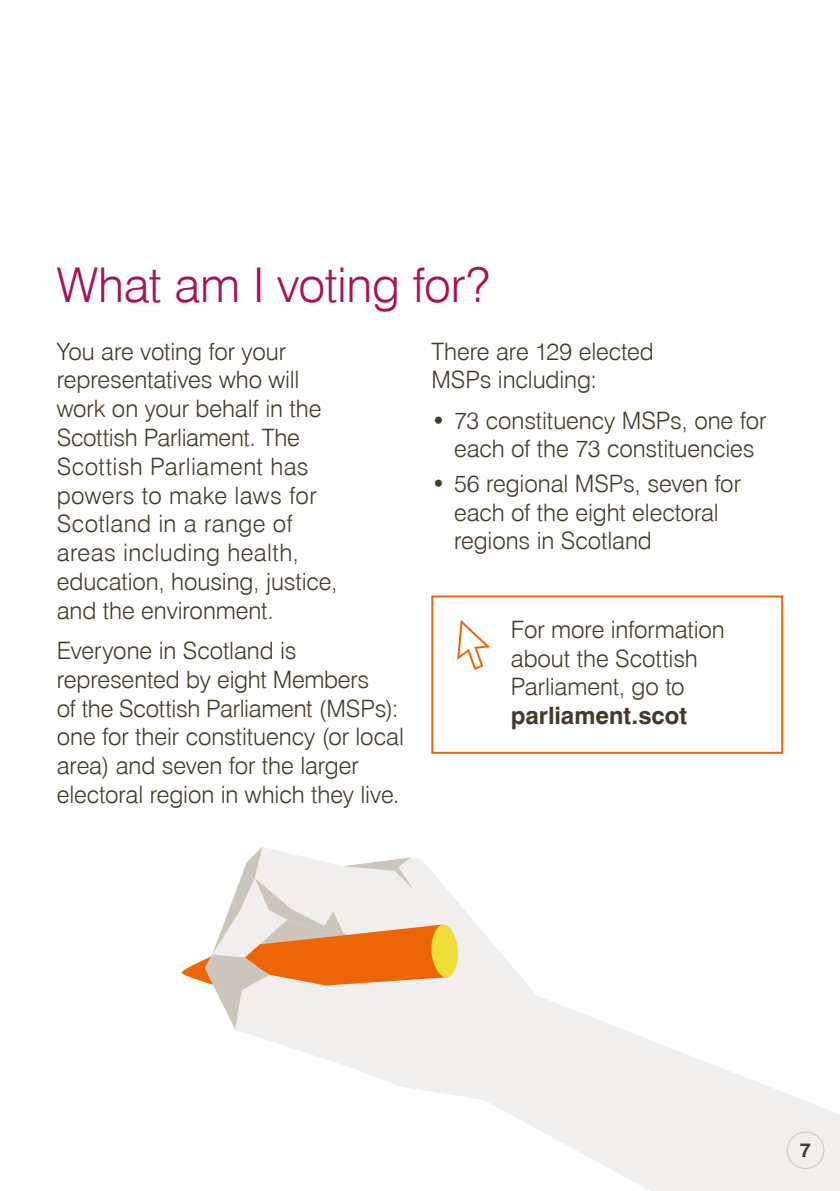
<style>
.page{position:relative;width:840px;height:1191px;background:#fff}
.page>*{position:absolute;margin:0;border:0;box-sizing:border-box;transform-origin:0 0}
.t1{font:300 48px "Swiss 721 BT";letter-spacing:-.01em;color:#a91254}
.t2{font:300 24px/28.8px "Swiss 721 BT";letter-spacing:-.005em;color:#443a28}
.t3{font:700 20px "Swiss 721 BT";color:#443a28}
.s1{font-weight:700}
</style>
<div class="page">
<div style="left:431px;top:595px;width:351px;height:159px;border:2px solid #ec6608"></div>
<svg style="left:457px;top:619px;width:33px;height:51px"></svg>
<svg style="left:235px;top:904px;width:604px;height:287px"></svg>
<svg style="left:181px;top:847px;width:278px;height:182px"></svg>
<div style="left:786px;top:1131px;width:37px;height:38px;border:1px solid #cbc5bc;border-radius:50%"></div>
<h2 class="t1" style="left:57px;top:256px;width:434px">What am I voting for?</h2>
<p class="t2" style="left:57px;top:336px;width:282px">You are voting for your representatives who will work on your behalf in the<br>Scottish Parliament. The<br>Scottish Parliament has powers to make laws for<br>Scotland in a range of areas including health, education, housing, justice, and the environment.</p>
<p class="t2" style="left:57px;top:636px;width:348px">Everyone in Scotland is represented by eight Members<br>of the Scottish Parliament (MSPs): one for their constituency (or local area) and seven for the larger electoral region in which they live.</p>
<p class="t2" style="left:431px;top:336px;width:224px">There are 129 elected<br>MSPs including:</p>
<p class="t2" style="left:431px;top:405px;width:336px;text-align:center">• 73 constituency MSPs, one for each of the 73 constituencies</p>
<p class="t2" style="left:454px;top:468px;width:288px;text-indent:-23px">• 56 regional MSPs, seven for each of the eight electoral regions in Scotland</p>
<p class="t2" style="left:510px;top:614px;width:215px">For more information about the Scottish<br>Parliament, go to <span class="s1">parliament.scot</span></p>
<p class="t3" style="left:799px;top:1137px;width:13px">7</p>
</div>
